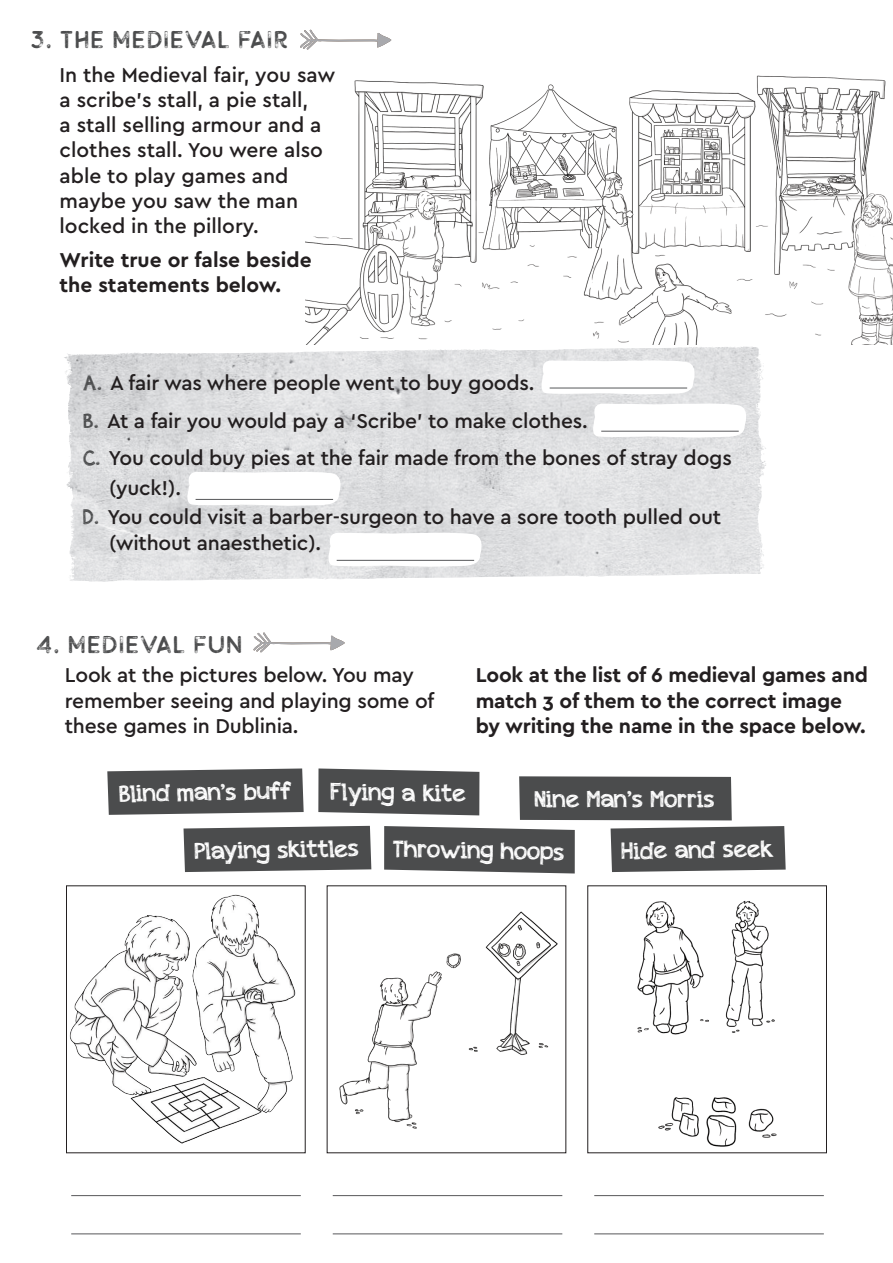
<style>
.page{position:relative;width:893px;height:1263px;background:#fff}
.page>*{position:absolute;margin:0;border:0;box-sizing:border-box;transform-origin:0 0}
.t1{font:24px "appleberry";color:#fff}
.t2{font:24px "Buckwheat TC Sans Rough";color:#4b4c4d}
.t3{font:500 21px/25.2px "Cera";letter-spacing:-.01em;color:#231f20}
.t4{font:700 21px/25.2px "Cera";letter-spacing:-.01em;color:#231f20}
.s1{font-family:"appleberry";font-weight:400;color:#4b4c4d}
</style>
<div class="page">
<img style="left:305px;top:75px;width:588px;height:270px">
<svg style="left:300px;top:29px;width:91px;height:21px"></svg>
<svg style="left:64px;top:346px;width:702px;height:236px;background:#dfe0e2"></svg>
<img style="left:478px;top:347px;width:265px;height:4px">
<svg style="left:538px;top:359px;width:161px;height:36px"></svg>
<hr style="left:550px;top:388px;width:137px;height:1px;background:#57585a">
<svg style="left:590px;top:402px;width:160px;height:36px"></svg>
<hr style="left:601px;top:431px;width:138px;height:1px;background:#57585a">
<svg style="left:325px;top:531px;width:161px;height:36px"></svg>
<hr style="left:337px;top:560px;width:137px;height:1px;background:#57585a">
<svg style="left:184px;top:470px;width:161px;height:36px"></svg>
<hr style="left:196px;top:499px;width:137px;height:1px;background:#57585a">
<svg style="left:253px;top:632px;width:92px;height:21px"></svg>
<img style="left:339px;top:911px;width:219px;height:218px">
<img style="left:69px;top:894px;width:227px;height:250px">
<img style="left:637px;top:900px;width:140px;height:247px">
<div style="left:587px;top:885px;width:240px;height:268px;border:1px solid #231f20"></div>
<svg style="left:107px;top:768px;width:197px;height:47px;background:#595a5b"></svg>
<svg style="left:318px;top:768px;width:161px;height:47px;background:#58595a"></svg>
<div style="left:519px;top:776px;width:213px;height:44px;background:#4b4c4d"></div>
<svg style="left:384px;top:826px;width:191px;height:47px;background:#58595a"></svg>
<svg style="left:184px;top:826px;width:187px;height:46px;background:#555657"></svg>
<svg style="left:611px;top:826px;width:175px;height:46px;background:#555657"></svg>
<hr style="left:71px;top:1195px;width:230px;height:1px;background:#57585a">
<hr style="left:71px;top:1233px;width:230px;height:1px;background:#57585a">
<hr style="left:333px;top:1195px;width:229px;height:1px;background:#57585a">
<hr style="left:333px;top:1233px;width:229px;height:1px;background:#57585a">
<hr style="left:594px;top:1195px;width:230px;height:1px;background:#57585a">
<hr style="left:594px;top:1233px;width:230px;height:1px;background:#57585a">
<p class="t2" style="left:30px;top:24px;width:260px">3. THE MEDIEVAL FAIR</p>
<p class="t3" style="left:60px;top:61px;width:277px">In the Medieval fair, you saw a scribe’s stall, a pie stall,<br>a stall selling armour and a clothes stall. You were also able to play games and maybe you saw the man locked in the pillory.</p>
<p class="t4" style="left:60px;top:246px;width:254px">Write true or false beside the statements below.</p>
<p class="t3" style="left:83px;top:363px;width:650px;line-height:38px"><span class="s1">A.</span> A fair was where people went to buy goods.<br><span class="s1">B.</span> At a fair you would pay a ‘Scribe’ to make clothes.<br><span class="s1">C.</span> You could buy pies at the fair made from the bones of stray dogs</p>
<p class="t3" style="left:83px;top:472px;width:639px;line-height:29.4px;text-indent:26px">(yuck!).<br><span class="s1">D.</span> You could visit a barber-surgeon to have a sore tooth pulled out</p>
<p class="t3" style="left:109px;top:529px;width:214px">(without anaesthetic).</p>
<p class="t2" style="left:35px;top:629px;width:209px">4. MEDIEVAL FUN</p>
<p class="t3" style="left:65px;top:662px;width:371px">Look at the pictures below. You may remember seeing and playing some of these games in Dublinia.</p>
<p class="t4" style="left:476px;top:662px;width:394px">Look at the list of 6 medieval games and match 3 of them to the correct image by writing the name in the space below.</p>
<p class="t1" style="left:119px;top:777px;width:173px;rotate:-1deg">Blind man’s buff</p>
<p class="t1" style="left:331px;top:775px;width:137px;rotate:1deg">Flying a kite</p>
<p class="t1" style="left:535px;top:782px;width:181px">Nine Man’s Morris</p>
<p class="t1" style="left:194px;top:834px;width:166px;rotate:-1deg">Playing skittles</p>
<p class="t1" style="left:394px;top:832px;width:173px;rotate:1deg">Throwing hoops</p>
<p class="t1" style="left:621px;top:834px;width:153px;rotate:-1deg">Hide and seek</p>
</div>
